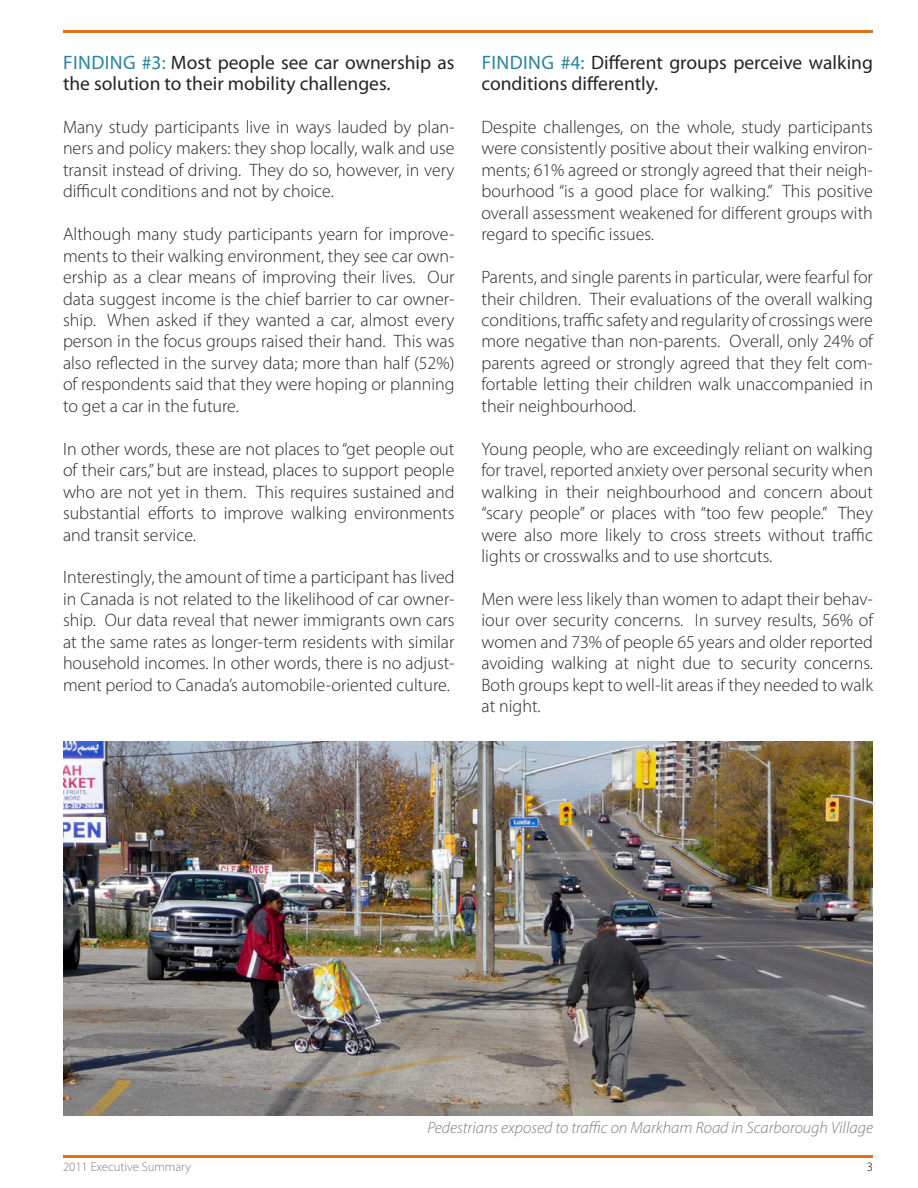
<style>
.page{position:relative;width:918px;height:1188px;background:#fff}
.page>*{position:absolute;margin:0;border:0;box-sizing:border-box;transform-origin:0 0}
.findings_recommendat{font:19.5px/21.5px "Myriad Pro";color:#252525}
.Paragraph_Style_1{font:300 18px/21.5px "Myriad Pro";color:#252525;text-align:justify}
.t1{font:italic 300 16.5px "Myriad Pro";color:#7d7d7d}
.t2{font:300 12.75px "Myriad Pro";color:#7d7d7d}
.t3{font:300 12.75px "Myriad Pro";color:#000}
.s1{color:#2b829b}
</style>
<div class="page">
<hr style="left:63px;top:31px;width:810px;height:2px;background:#e96e19">
<hr style="left:63px;top:1155px;width:810px;height:3px;background:#e96e19">
<img style="left:63px;top:741px;width:810px;height:375px">
<p class="findings_recommendat" style="left:63px;top:51px;width:393px"><span class="s1">FINDING #3:</span> Most people see car ownership as the solution to their mobility challenges.</p>
<p class="Paragraph_Style_1" style="left:63px;top:116px;width:393px">Many study participants live in ways lauded by plan&shy;ners and policy makers: they shop locally, walk and use transit instead of driving. They do so, however, in very difficult conditions and not by choice.</p>
<p class="Paragraph_Style_1" style="left:63px;top:223px;width:393px">Although many study participants yearn for improve&shy;ments to their walking environment, they see car own&shy;ership as a clear means of improving their lives. Our data suggest income is the chief barrier to car owner&shy;ship. When asked if they wanted a car, almost every person in the focus groups raised their hand. This was also reflected in the survey data; more than half (52%) of respondents said that they were hoping or planning to get a car in the future.</p>
<p class="Paragraph_Style_1" style="left:63px;top:438px;width:393px">In other words, these are not places to “get people out of their cars,” but are instead, places to support people who are not yet in them. This requires sustained and substantial efforts to improve walking environments and transit service.</p>
<p class="Paragraph_Style_1" style="left:63px;top:567px;width:393px">Interestingly, the amount of time a participant has lived in Canada is not related to the likelihood of car owner&shy;ship. Our data reveal that newer immigrants own cars at the same rates as longer-term residents with similar household incomes. In other words, there is no adjust&shy;ment period to Canada’s automobile-oriented culture.</p>
<p class="findings_recommendat" style="left:482px;top:51px;width:393px"><span class="s1">FINDING #4:</span> Different groups perceive walking conditions differently.</p>
<p class="Paragraph_Style_1" style="left:482px;top:116px;width:393px">Despite challenges, on the whole, study participants were consistently positive about their walking environ&shy;ments; 61% agreed or strongly agreed that their neigh&shy;bourhood “is a good place for walking.” This positive overall assessment weakened for different groups with regard to specific issues.</p>
<p class="Paragraph_Style_1" style="left:482px;top:266px;width:393px">Parents, and single parents in particular, were fearful for their children. Their evaluations of the overall walking conditions, traffic safety and regularity of crossings were more negative than non-parents. Overall, only 24% of parents agreed or strongly agreed that they felt com&shy;fortable letting their children walk unaccompanied in their neighbourhood.</p>
<p class="Paragraph_Style_1" style="left:482px;top:438px;width:393px">Young people, who are exceedingly reliant on walking for travel, reported anxiety over personal security when walking in their neighbourhood and concern about “scary people” or places with “too few people.” They were also more likely to cross streets without traffic lights or crosswalks and to use shortcuts.</p>
<p class="Paragraph_Style_1" style="left:482px;top:588px;width:393px">Men were less likely than women to adapt their behav&shy;iour over security concerns. In survey results, 56% of women and 73% of people 65 years and older reported avoiding walking at night due to security concerns.<br>Both groups kept to well-lit areas if they needed to walk at night.</p>
<p class="t1" style="left:427px;top:1118px;width:447px">Pedestrians exposed to traffic on Markham Road in Scarborough Village</p>
<p class="t2" style="left:63px;top:1159px;width:129px">2011 Executive Summary</p>
<p class="t3" style="left:867px;top:1159px;width:8px">3</p>
</div>
